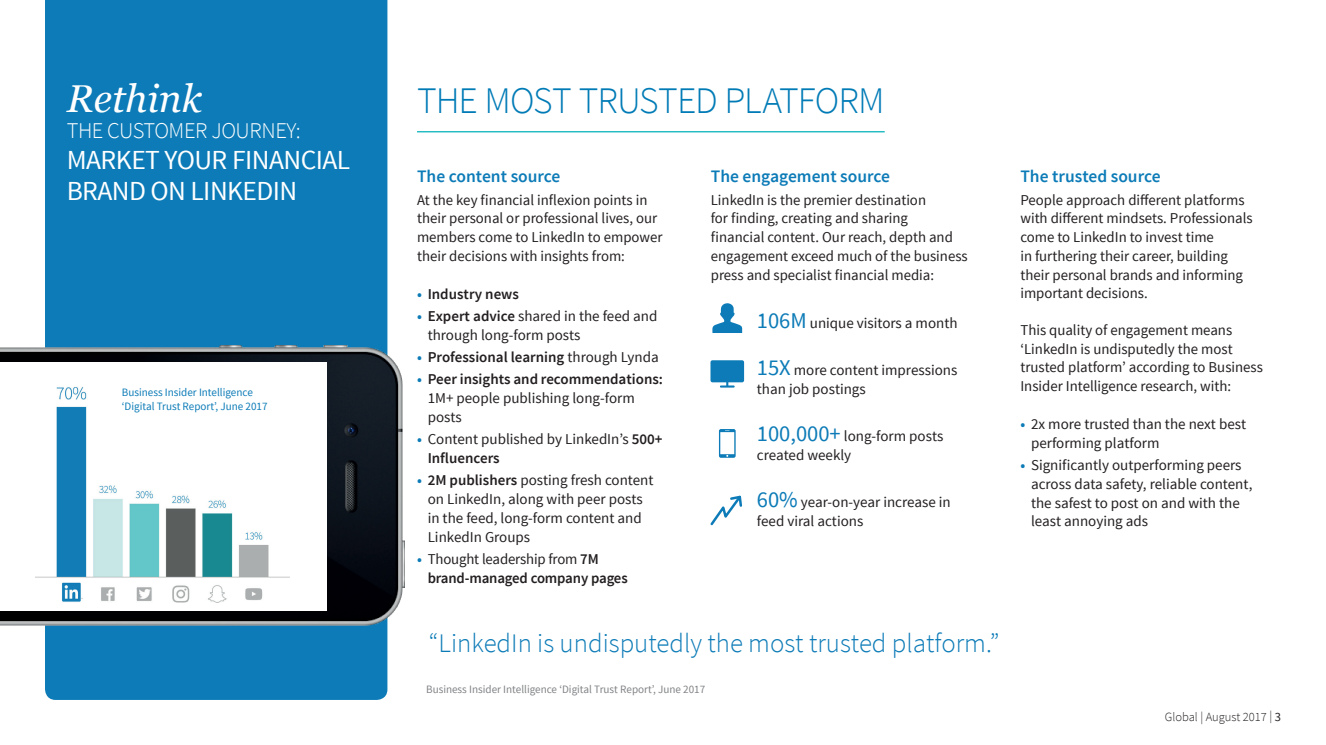
<style>
.page{position:relative;width:1326px;height:745px;background:#fff}
.page>*{position:absolute;margin:0;border:0;box-sizing:border-box;transform-origin:0 0}
.t1{font:italic 38.75px "Georgia";color:#fff}
.t2{font:300 37.5px "Source Sans Pro";letter-spacing:-.025em;color:#007bb6}
.t3{font:27.5px/31.2px "Source Sans Pro";letter-spacing:-.02em;color:#fff}
.t4{font:300 26.75px "Source Sans Pro";color:#0c7bb7}
.t5{font:300 22.5px "Source Sans Pro";letter-spacing:-.02em;color:#fff}
.t6{font:600 17.5px "Source Sans Pro";color:#0c7bb7}
.t7{font:15px/18.8px "Source Sans Pro";color:#231f20}
.t8{font:600 15px/18.8px "Source Sans Pro";color:#231f20}
.t9{font:300 12.5px "Source Sans Pro";color:#231f20}
.t10{font:11.25px "Source Sans Pro";color:#808285}
.t11{font:11.25px/13.8px "Source Sans Pro";color:#0c7bb7}
.s1{color:#0c7bb7}
.s2{font-weight:600;color:#0c7bb7}
.s3{font-weight:600}
.s4{font-weight:400}
.s5{font-size:22.5px;color:#0c7bb7}
</style>
<div class="page">
<div style="left:45px;top:0;width:342px;height:699px;background:#0c7bb7"></div>
<hr style="left:417px;top:131px;width:467px;height:1px;background:#00b2b9">
<img style="left:0;top:345px;width:404px;height:282px">
<svg style="left:710px;top:360px;width:34px;height:27px"></svg>
<svg style="left:712px;top:303px;width:30px;height:30px"></svg>
<svg style="left:710px;top:495px;width:33px;height:31px"></svg>
<svg style="left:719px;top:429px;width:16px;height:28px"></svg>
<div style="left:0;top:362px;width:326px;height:248px;background:#fff"></div>
<img style="left:35px;top:387px;width:255px;height:216px">
<h1 class="t1" style="left:67px;top:70px;width:137px">Rethink</h1>
<h3 class="t5" style="left:67px;top:117px;width:235px">THE CUSTOMER JOURNEY:</h3>
<h3 class="t3" style="left:67px;top:145px;width:285px">MARKET YOUR FINANCIAL<br>BRAND ON LINKEDIN</h3>
<p class="t11" style="left:122px;top:385px;width:147px">Business Insider Intelligence ‘Digital Trust Report’, June 2017</p>
<h2 class="t2" style="left:417px;top:77px;width:469px">THE MOST TRUSTED PLATFORM</h2>
<p class="t6" style="left:417px;top:165px;width:145px">The content source</p>
<p class="t7" style="left:417px;top:190px;width:247px">At the key financial inflexion points in their personal or professional lives, our members come to LinkedIn to empower their decisions with insights from:</p>
<p class="t8" style="left:417px;top:284px;width:103px"><span class="s1">•</span> Industry news</p>
<p class="t7" style="left:427px;top:306px;width:231px;text-indent:-11px"><span class="s2">•</span> <span class="s3">Expert advice</span> shared in the feed and through long-form posts</p>
<p class="t8" style="left:417px;top:348px;width:243px"><span class="s1">•</span> Professional learning <span class="s4">through Lynda</span></p>
<p class="t7" style="left:427px;top:370px;width:237px;text-indent:-11px"><span class="s2">•</span> <span class="s3">Peer insights and recommendations:<br></span>1M+ people publishing long-form posts</p>
<p class="t7" style="left:427px;top:430px;width:236px;text-indent:-11px"><span class="s2">•</span> Content published by LinkedIn’s <span class="s3">500+<br>Influencers</span></p>
<p class="t7" style="left:427px;top:471px;width:227px;text-indent:-11px"><span class="s2">•</span> <span class="s3">2M publishers</span> posting fresh content on LinkedIn, along with peer posts in the feed, long-form content and<br>LinkedIn Groups</p>
<p class="t8" style="left:427px;top:549px;width:201px;text-indent:-11px"><span class="s1">•</span> <span class="s4">Thought leadership from</span> 7M brand-managed company pages</p>
<p class="t6" style="left:710px;top:165px;width:181px">The engagement source</p>
<p class="t7" style="left:710px;top:190px;width:258px">LinkedIn is the premier destination<br>for finding, creating and sharing<br>financial content. Our reach, depth and engagement exceed much of the business press and specialist financial media:</p>
<p class="t7" style="left:756px;top:314px;width:202px"><span class="s5">106M</span> unique visitors a month</p>
<p class="t7" style="left:756px;top:361px;width:202px"><span class="s5">15X</span> more content impressions than job postings</p>
<p class="t7" style="left:756px;top:427px;width:188px"><span class="s5">100,000+</span> long-form posts created weekly</p>
<p class="t7" style="left:756px;top:492px;width:195px"><span class="s5">60%</span> year-on-year increase in feed viral actions</p>
<h3 class="t4" style="left:429px;top:627px;width:572px">“LinkedIn is undisputedly the most trusted platform.”</h3>
<p class="t10" style="left:426px;top:681px;width:281px">Business Insider Intelligence ‘Digital Trust Report’, June 2017</p>
<p class="t6" style="left:1020px;top:165px;width:142px">The trusted source</p>
<p class="t7" style="left:1020px;top:190px;width:234px">People approach different platforms with different mindsets. Professionals come to LinkedIn to invest time<br>in furthering their career, building their personal brands and informing important decisions.</p>
<p class="t7" style="left:1020px;top:320px;width:244px">This quality of engagement means ‘LinkedIn is undisputedly the most trusted platform’ according to Business Insider Intelligence research, with:</p>
<p class="t7" style="left:1030px;top:414px;width:216px;text-indent:-11px"><span class="s2">•</span> 2x more trusted than the next best performing platform</p>
<p class="t7" style="left:1030px;top:455px;width:223px;text-indent:-11px"><span class="s2">•</span> Significantly outperforming peers across data safety, reliable content, the safest to post on and with the least annoying ads</p>
<p class="t9" style="left:1164px;top:708px;width:118px">Global | August 2017 | <span class="s4">3</span></p>
</div>
